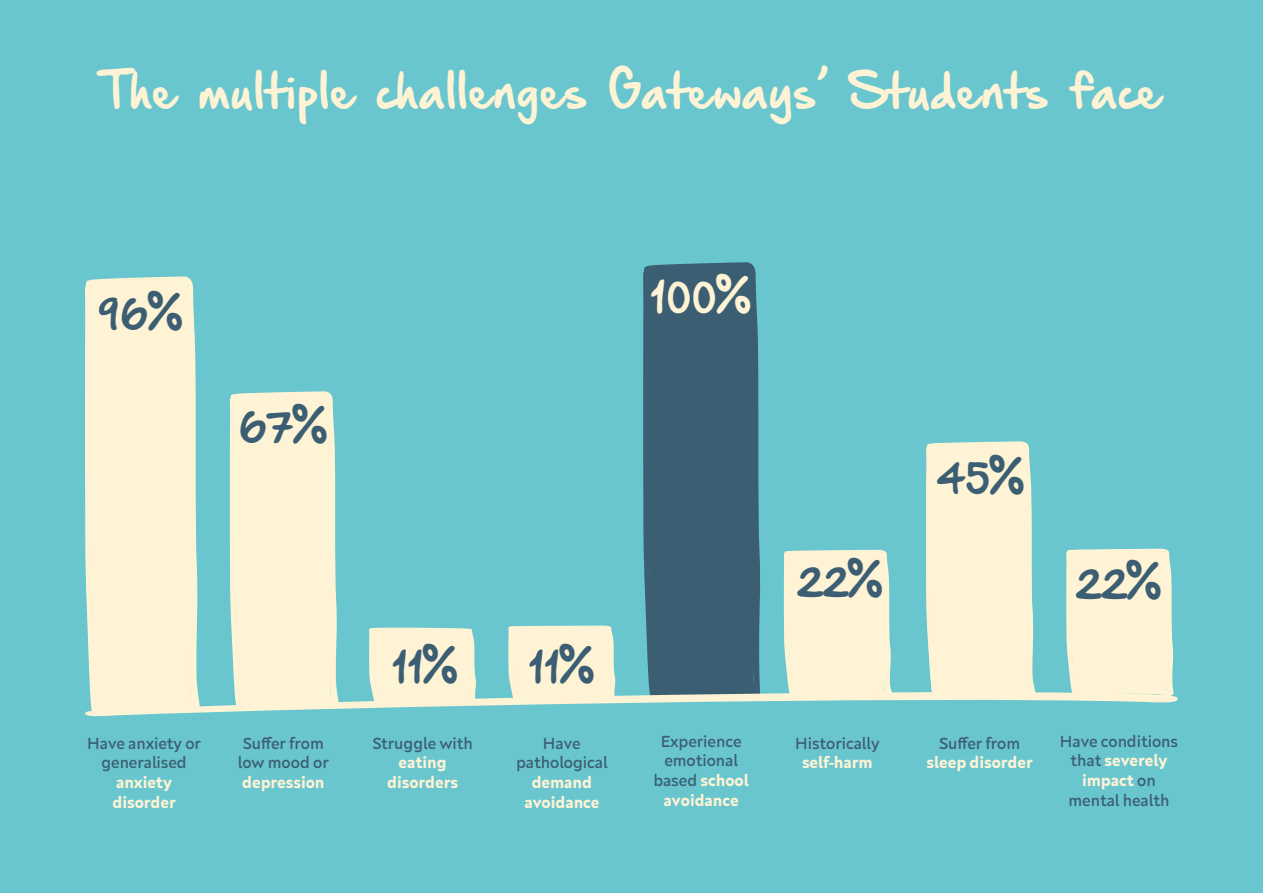
<style>
.page{position:relative;width:1263px;height:893px;background:#69c6ce}
.page>*{position:absolute;margin:0;border:0;box-sizing:border-box;transform-origin:0 0}
.t1{font:42px "Hand Of Sean Demo";color:#fef3d5}
.t2{font:34.5px "Hand Of Sean Demo";color:#3c5e72}
.t3{font:34.5px "Hand Of Sean Demo";color:#fef3d5}
.t4{font:500 16.5px/19.8px "Neufreit";color:#3c5e72;text-align:center}
.t5{font:700 16.5px/19.8px "Neufreit";color:#fef3d5;text-align:center}
.s1{font-weight:500;color:#3c5e72}
.s2{font-weight:700;color:#fef3d5}
</style>
<div class="page">
<svg style="left:85px;top:276px;width:108px;height:9px"></svg>
<svg style="left:644px;top:262px;width:112px;height:23px"></svg>
<div style="left:643px;top:270px;width:110px;height:15px;background:#3c5e72"></div>
<svg style="left:85px;top:285px;width:1093px;height:432px"></svg>
<p class="t1" style="left:101px;top:70px;width:1062px">The multiple challenges Gateways’ Students face</p>
<p class="t2" style="left:98px;top:298px;width:87px">96%</p>
<p class="t2" style="left:238px;top:411px;width:92px">67%</p>
<p class="t2" style="left:392px;top:651px;width:68px">11%</p>
<p class="t2" style="left:528px;top:651px;width:68px">11%</p>
<p class="t3" style="left:650px;top:281px;width:103px">100%</p>
<p class="t2" style="left:936px;top:462px;width:91px">45%</p>
<p class="t2" style="left:797px;top:565px;width:89px">22%</p>
<p class="t2" style="left:1075px;top:567px;width:89px">22%</p>
<p class="t5" style="left:372px;top:733px;width:102px"><span class="s1">Struggle with </span>eating disorders</p>
<p class="t4" style="left:1060px;top:731px;width:120px">Have conditions that <span class="s2">severely impact</span> on mental health</p>
<p class="t4" style="left:653px;top:731px;width:97px">Experience emotional based <span class="s2">school avoidance</span></p>
<p class="t4" style="left:238px;top:733px;width:92px;text-align:left">Suffer from low mood or <span class="s2">depression</span></p>
<p class="t5" style="left:926px;top:733px;width:108px"><span class="s1">Suffer from </span>sleep disorder</p>
<p class="t4" style="left:87px;top:733px;width:115px">Have anxiety or generalised <span class="s2">anxiety disorder</span></p>
<p class="t4" style="left:795px;top:733px;width:86px">Historically <span class="s2">self-harm</span></p>
<p class="t4" style="left:516px;top:733px;width:93px">Have pathological <span class="s2">demand avoidance</span></p>
</div>
